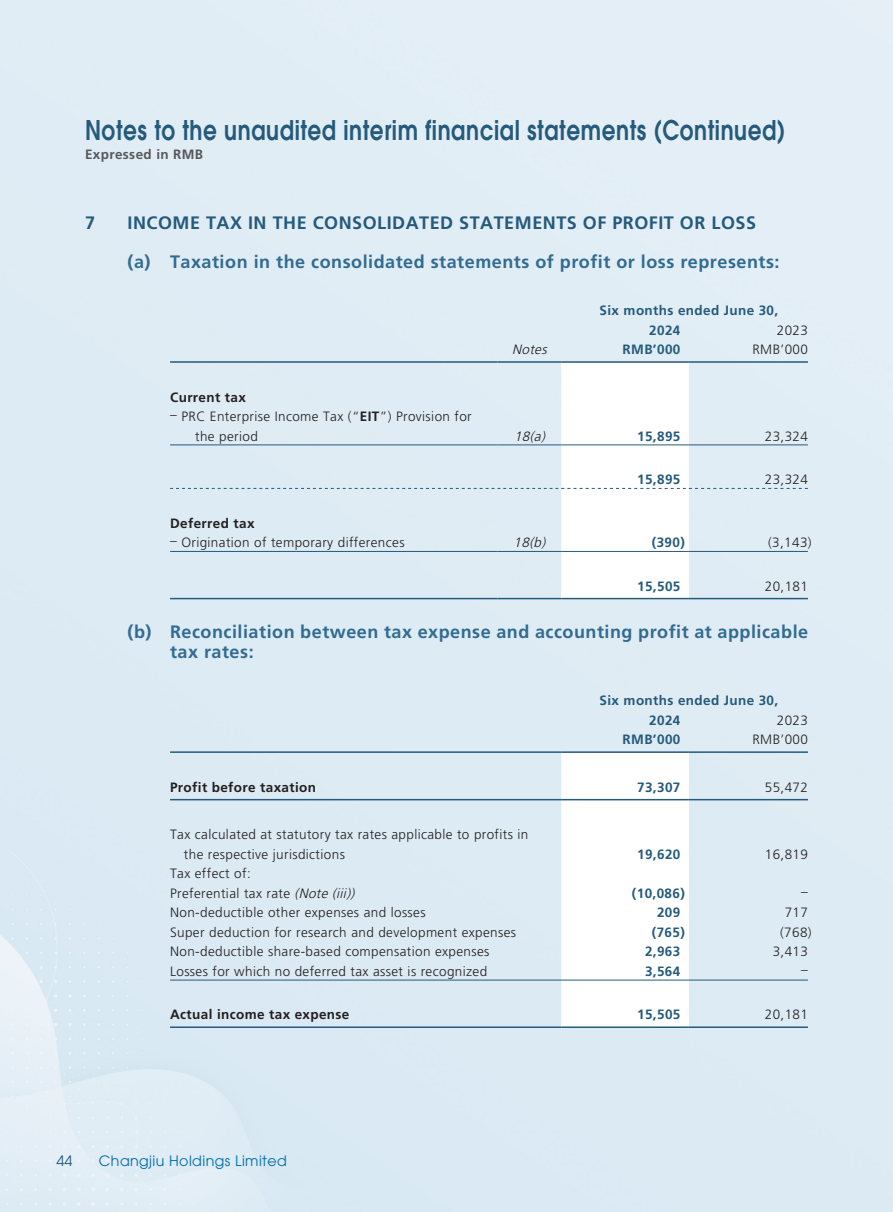
<style>
.page{position:relative;width:893px;height:1212px;background:#fff}
.page>*{position:absolute;margin:0;border:0;box-sizing:border-box;transform-origin:0 0}
.t1{font:600 27px "ITC Avant Garde Pro";letter-spacing:.03em;color:#255a7b;scale:.8 1}
.t2{font:700 18px/19.5px "Frutiger LT Pro";letter-spacing:.03em;color:#326b91}
.t3{font:700 18px "Frutiger LT Pro";letter-spacing:.03em;color:#255a7b}
.t4{font:14.25px "ITC Avant Garde Pro";letter-spacing:.03em;color:#006ba7}
.t5{font:14.25px "ITC Avant Garde Pro";color:#255a7b}
.t6{font:300 13.5px/19.5px "Frutiger LT Pro";letter-spacing:.03em;color:#231f20}
.t7{font:700 13.5px/19.5px "Frutiger LT Pro";letter-spacing:.03em;color:#255a7b}
.t8{font:700 13.5px "Frutiger LT Pro";letter-spacing:.03em;color:#231f20}
.t9{font:italic 300 13.5px "Frutiger LT Pro";color:#231f20}
.t10{font:700 13.5px "Frutiger LT Pro";letter-spacing:.03em;color:#57585a}
.s1{font-weight:700}
.s2{font-style:italic}
</style>
<div class="page">
<hr style="left:170px;top:361px;width:327px;height:2px;background:#255a7b">
<hr style="left:497px;top:361px;width:64px;height:2px;background:#255a7b">
<hr style="left:561px;top:361px;width:128px;height:2px;background:#255a7b">
<hr style="left:689px;top:361px;width:119px;height:2px;background:#255a7b">
<svg style="left:170px;top:363px;width:638px;height:235px"></svg>
<hr style="left:170px;top:551px;width:327px;height:1px;background:#255a7b">
<hr style="left:497px;top:551px;width:64px;height:1px;background:#255a7b">
<hr style="left:561px;top:551px;width:128px;height:1px;background:#255a7b">
<hr style="left:689px;top:551px;width:119px;height:1px;background:#255a7b">
<hr style="left:170px;top:598px;width:327px;height:1px;background:#255a7b">
<hr style="left:497px;top:598px;width:64px;height:1px;background:#255a7b">
<hr style="left:561px;top:598px;width:128px;height:1px;background:#255a7b">
<hr style="left:689px;top:598px;width:119px;height:1px;background:#255a7b">
<svg style="left:561px;top:753px;width:128px;height:273px"></svg>
<hr style="left:170px;top:751px;width:391px;height:2px;background:#255a7b">
<hr style="left:561px;top:751px;width:128px;height:2px;background:#255a7b">
<hr style="left:689px;top:751px;width:119px;height:2px;background:#255a7b">
<hr style="left:170px;top:799px;width:391px;height:1px;background:#255a7b">
<hr style="left:561px;top:799px;width:128px;height:1px;background:#255a7b">
<hr style="left:689px;top:799px;width:119px;height:1px;background:#255a7b">
<hr style="left:170px;top:980px;width:391px;height:1px;background:#255a7b">
<hr style="left:561px;top:980px;width:128px;height:1px;background:#255a7b">
<hr style="left:689px;top:980px;width:119px;height:1px;background:#255a7b">
<hr style="left:170px;top:1026px;width:391px;height:2px;background:#255a7b">
<hr style="left:561px;top:1026px;width:128px;height:2px;background:#255a7b">
<hr style="left:689px;top:1026px;width:119px;height:2px;background:#255a7b">
<h1 class="t1" style="left:85px;top:113px;width:877px">Notes to the unaudited interim financial statements (Continued)</h1>
<p class="t10" style="left:85px;top:147px;width:120px">Expressed in RMB</p>
<h2 class="t3" style="left:85px;top:212px;width:12px">7</h2>
<h2 class="t3" style="left:128px;top:212px;width:630px">INCOME TAX IN THE CONSOLIDATED STATEMENTS OF PROFIT OR LOSS</h2>
<h2 class="t2" style="left:128px;top:252px;width:653px">(a) Taxation in the consolidated statements of profit or loss represents:</h2>
<p class="t7" style="left:649px;top:301px;width:130px;text-indent:-50px">Six months ended June 30,<br>2024</p>
<p class="t6" style="left:777px;top:320px;width:33px">2023</p>
<p class="t8" style="left:170px;top:389px;width:77px">Current tax</p>
<p class="t6" style="left:195px;top:407px;width:278px;text-indent:-25px">– PRC Enterprise Income Tax (“<span class="s1">EIT</span>”) Provision for the period</p>
<p class="t9" style="left:512px;top:342px;width:40px">Notes</p>
<p class="t7" style="left:623px;top:340px;width:59px">RMB’000</p>
<p class="t6" style="left:752px;top:340px;width:57px">RMB’000</p>
<p class="t9" style="left:514px;top:428px;width:36px">18(a)</p>
<p class="t7" style="left:637px;top:426px;width:45px">15,895</p>
<p class="t6" style="left:765px;top:426px;width:45px">23,324</p>
<p class="t7" style="left:637px;top:470px;width:45px">15,895</p>
<p class="t6" style="left:765px;top:470px;width:45px">23,324</p>
<p class="t8" style="left:170px;top:515px;width:86px">Deferred tax</p>
<p class="t6" style="left:170px;top:533px;width:236px">– Origination of temporary differences</p>
<p class="t9" style="left:514px;top:535px;width:37px">18(b)</p>
<p class="t7" style="left:652px;top:533px;width:35px">(390)</p>
<p class="t6" style="left:768px;top:533px;width:45px">(3,143)</p>
<p class="t7" style="left:637px;top:576px;width:45px">15,505</p>
<p class="t6" style="left:765px;top:576px;width:45px">20,181</p>
<h2 class="t2" style="left:170px;top:622px;width:640px;text-indent:-43px">(b) Reconciliation between tax expense and accounting profit at applicable tax rates:</h2>
<p class="t7" style="left:649px;top:691px;width:130px;text-indent:-50px">Six months ended June 30,<br>2024</p>
<p class="t6" style="left:777px;top:710px;width:33px">2023</p>
<p class="t7" style="left:623px;top:730px;width:59px">RMB’000</p>
<p class="t6" style="left:752px;top:730px;width:57px">RMB’000</p>
<p class="t8" style="left:170px;top:779px;width:147px">Profit before taxation</p>
<p class="t7" style="left:637px;top:777px;width:45px">73,307</p>
<p class="t6" style="left:765px;top:777px;width:45px">55,472</p>
<p class="t6" style="left:184px;top:825px;width:346px;text-indent:-14px">Tax calculated at statutory tax rates applicable to profits in the respective jurisdictions</p>
<p class="t7" style="left:637px;top:844px;width:45px">19,620</p>
<p class="t6" style="left:765px;top:844px;width:45px">16,819</p>
<p class="t6" style="left:170px;top:864px;width:189px">Tax effect of:<br>Preferential tax rate <span class="s2">(Note (iii))</span></p>
<p class="t7" style="left:632px;top:883px;width:54px">(10,086)</p>
<p class="t6" style="left:801px;top:881px;width:8px">–</p>
<p class="t6" style="left:170px;top:903px;width:257px">Non-deductible other expenses and losses</p>
<p class="t7" style="left:657px;top:903px;width:25px">209</p>
<p class="t6" style="left:785px;top:903px;width:25px">717</p>
<p class="t6" style="left:170px;top:922px;width:347px">Super deduction for research and development expenses</p>
<p class="t7" style="left:652px;top:922px;width:35px">(765)</p>
<p class="t6" style="left:780px;top:922px;width:33px">(768)</p>
<p class="t6" style="left:170px;top:942px;width:321px">Non-deductible share-based compensation expenses</p>
<p class="t7" style="left:645px;top:942px;width:37px">2,963</p>
<p class="t6" style="left:773px;top:942px;width:37px">3,413</p>
<p class="t6" style="left:170px;top:961px;width:319px">Losses for which no deferred tax asset is recognized</p>
<p class="t7" style="left:645px;top:961px;width:37px">3,564</p>
<p class="t6" style="left:801px;top:959px;width:8px">–</p>
<p class="t8" style="left:170px;top:1007px;width:181px">Actual income tax expense</p>
<p class="t7" style="left:637px;top:1005px;width:45px">15,505</p>
<p class="t6" style="left:765px;top:1005px;width:45px">20,181</p>
<p class="t5" style="left:56px;top:1152px;width:17px">44</p>
<p class="t4" style="left:99px;top:1152px;width:190px">Changjiu Holdings Limited</p>
</div>
